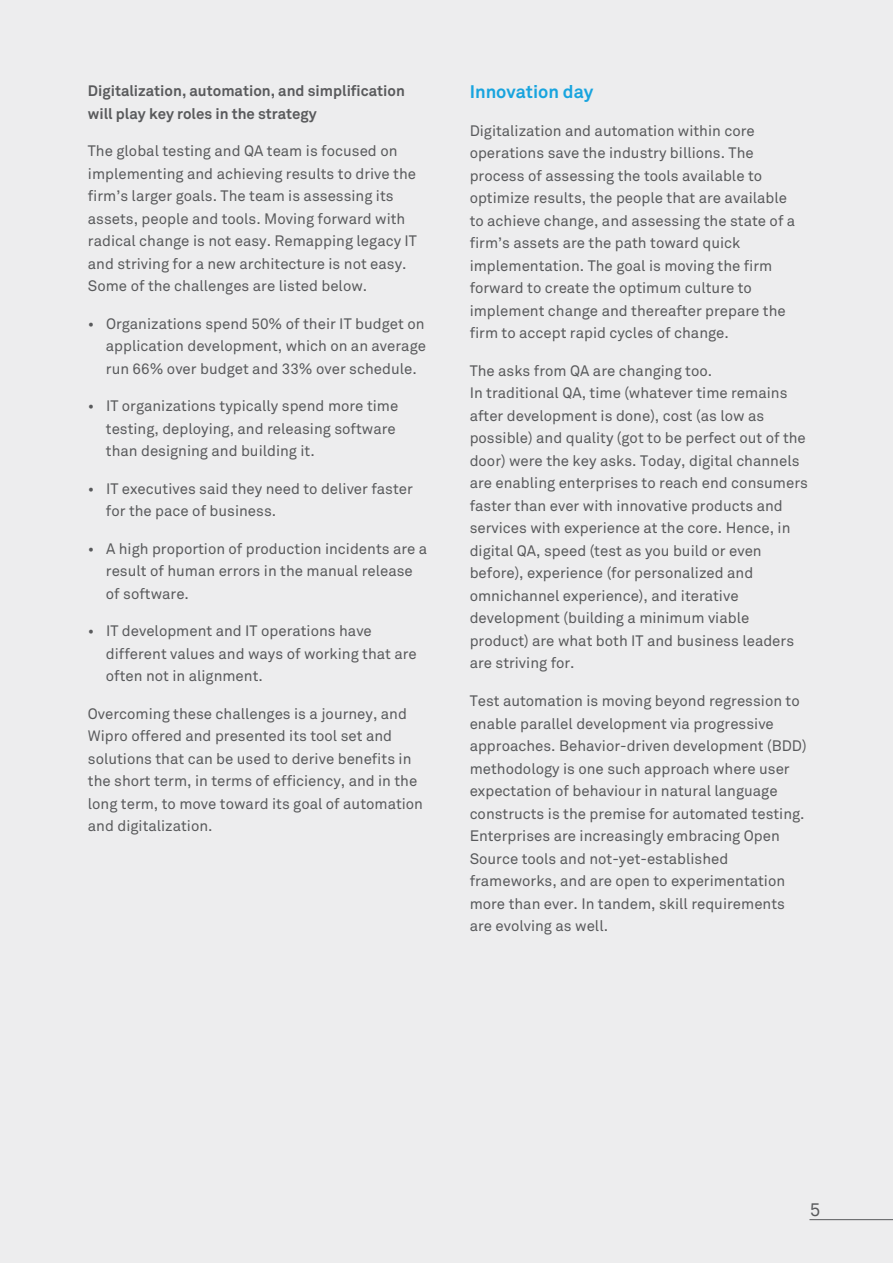
<style>
.page{position:relative;width:893px;height:1263px;background:#ededee}
.page>*{position:absolute;margin:0;border:0;box-sizing:border-box;transform-origin:0 0}
.t1{font:700 18px "Wipro Akkurat";color:#18a4de}
.t2{font:18px "Akkurat Mono";color:#595a5c}
.t3{font:15px/22.5px "Wipro Akkurat";color:#595a5c}
.t4{font:700 15px/22.5px "Wipro Akkurat";color:#595a5c}
</style>
<div class="page">
<hr style="left:809px;top:1219px;width:84px;height:1px;background:#595a5c">
<p class="t4" style="left:88px;top:80px;width:319px">Digitalization, automation, and simplification will play key roles in the strategy</p>
<p class="t3" style="left:88px;top:140px;width:331px">The global testing and QA team is focused on implementing and achieving results to drive the firm’s larger goals. The team is assessing its assets, people and tools. Moving forward with radical change is not easy. Remapping legacy IT and striving for a new architecture is not easy.<br>Some of the challenges are listed below.</p>
<p class="t3" style="left:106px;top:312px;width:322px;text-align:justify;text-indent:-18px">• Organizations spend 50% of their IT budget on application development, which on an average run 66% over budget and 33% over schedule.</p>
<p class="t3" style="left:106px;top:395px;width:294px;text-indent:-18px">• IT organizations typically spend more time testing, deploying, and releasing software than designing and building it.</p>
<p class="t3" style="left:106px;top:477px;width:308px;text-indent:-18px">• IT executives said they need to deliver faster for the pace of business.</p>
<p class="t3" style="left:106px;top:537px;width:323px;text-indent:-18px">• A high proportion of production incidents are a result of human errors in the manual release of software.</p>
<p class="t3" style="left:106px;top:620px;width:312px;text-indent:-18px">• IT development and IT operations have different values and ways of working that are often not in alignment.</p>
<p class="t3" style="left:88px;top:702px;width:337px">Overcoming these challenges is a journey, and Wipro offered and presented its tool set and solutions that can be used to derive benefits in the short term, in terms of efficiency, and in the long term, to move toward its goal of automation and digitalization.</p>
<p class="t1" style="left:470px;top:81px;width:125px">Innovation day</p>
<p class="t3" style="left:470px;top:119px;width:327px">Digitalization and automation within core operations save the industry billions. The process of assessing the tools available to optimize results, the people that are available to achieve change, and assessing the state of a firm’s assets are the path toward quick implementation. The goal is moving the firm forward to create the optimum culture to implement change and thereafter prepare the firm to accept rapid cycles of change.</p>
<p class="t3" style="left:470px;top:359px;width:340px">The asks from QA are changing too.<br>In traditional QA, time (whatever time remains after development is done), cost (as low as possible) and quality (got to be perfect out of the door) were the key asks. Today, digital channels are enabling enterprises to reach end consumers faster than ever with innovative products and services with experience at the core. Hence, in digital QA, speed (test as you build or even before), experience (for personalized and omnichannel experience), and iterative development (building a minimum viable product) are what both IT and business leaders are striving for.</p>
<p class="t3" style="left:470px;top:689px;width:338px">Test automation is moving beyond regression to enable parallel development via progressive approaches. Behavior-driven development (BDD) methodology is one such approach where user expectation of behaviour in natural language constructs is the premise for automated testing.<br>Enterprises are increasingly embracing Open Source tools and not-yet-established frameworks, and are open to experimentation more than ever. In tandem, skill requirements are evolving as well.</p>
<p class="t2" style="left:809px;top:1199px;width:13px">5</p>
</div>
